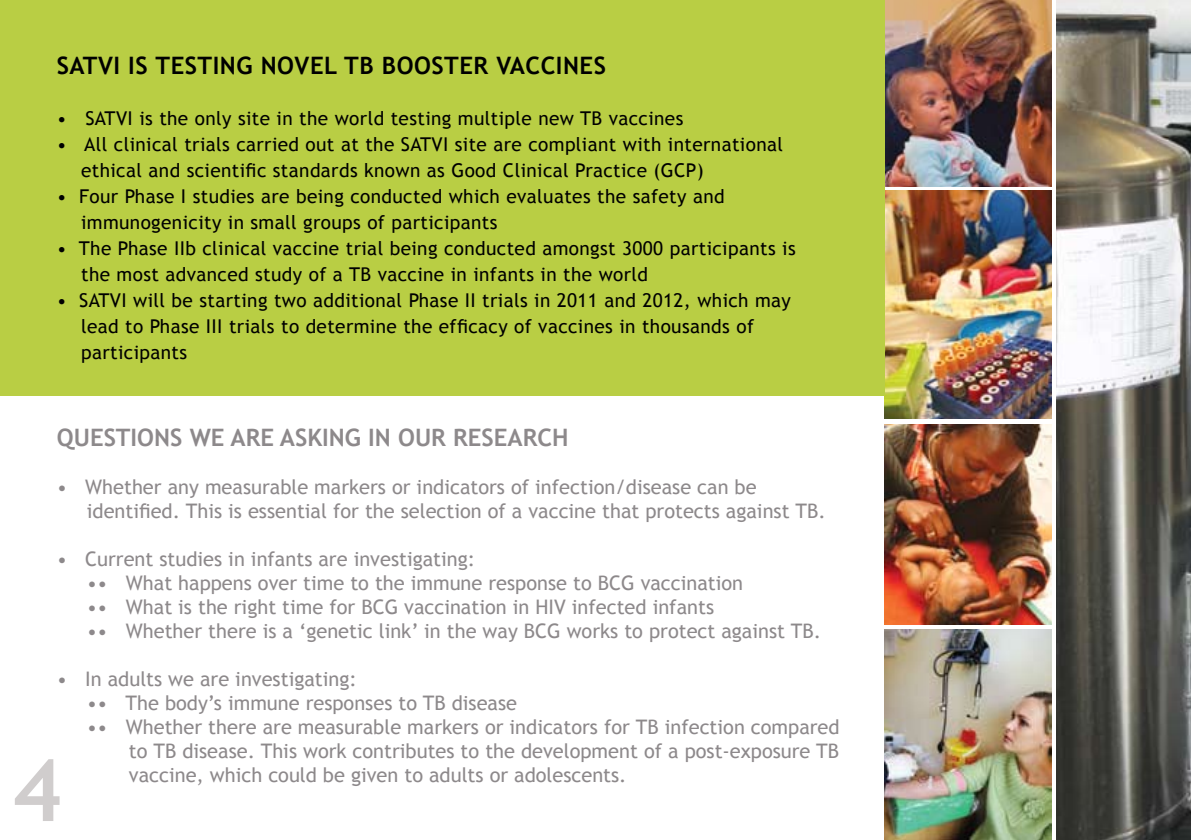
<style>
.page{position:relative;width:1191px;height:840px;background:#fff}
.page>*{position:absolute;margin:0;border:0;box-sizing:border-box;transform-origin:0 0}
.t1{font:700 86px "Trebuchet MS";color:#d0cdcd}
.t2{font:700 24px "Trebuchet MS";letter-spacing:.02em;color:#000}
.t3{font:700 24px "Trebuchet MS";color:#8d898b}
.t4{font:20px/24px "Trebuchet MS";color:#8d898b}
.t5{font:19px/26px "Trebuchet MS";letter-spacing:.02em;color:#000}
</style>
<div class="page">
<img style="left:884px;top:0;width:167px;height:186px">
<img style="left:884px;top:629px;width:167px;height:210px">
<img style="left:884px;top:424px;width:167px;height:200px">
<img style="left:884px;top:190px;width:167px;height:228px">
<img style="left:1056px;top:0;width:135px;height:839px">
<div style="left:0;top:0;width:884px;height:395px;background:#b9ce44"></div>
<p class="t2" style="left:57px;top:51px;width:551px">SATVI IS TESTING NOVEL TB BOOSTER VACCINES</p>
<p class="t5" style="left:57px;top:105px;width:628px">• SATVI is the only site in the world testing multiple new TB vaccines</p>
<p class="t5" style="left:81px;top:131px;width:703px;text-indent:-24px">• All clinical trials carried out at the SATVI site are compliant with international ethical and scientific standards known as Good Clinical Practice (GCP)</p>
<p class="t5" style="left:81px;top:183px;width:645px;text-indent:-24px">• Four Phase I studies are being conducted which evaluates the safety and immunogenicity in small groups of participants</p>
<p class="t5" style="left:81px;top:235px;width:716px;text-indent:-24px">• The Phase IIb clinical vaccine trial being conducted amongst 3000 participants is the most advanced study of a TB vaccine in infants in the world</p>
<p class="t5" style="left:81px;top:287px;width:711px;text-indent:-24px">• SATVI will be starting two additional Phase II trials in 2011 and 2012, which may lead to Phase III trials to determine the efficacy of vaccines in thousands of participants</p>
<p class="t3" style="left:57px;top:422px;width:513px">QUESTIONS WE ARE ASKING IN OU R RESEARCH</p>
<p class="t4" style="left:87px;top:475px;width:740px;text-indent:-30px">• Whether any measurable markers or indicators of infection/disease can be identified. This is essential for the selection of a vaccine that protects against TB.</p>
<p class="t4" style="left:57px;top:547px;width:420px">• Current studies in infants are investigating:</p>
<p class="t4" style="left:87px;top:571px;width:658px">•• What happens over time to the immune response to BCG vaccination</p>
<p class="t4" style="left:87px;top:595px;width:629px">•• What is the right time for BCG vaccination in HIV infected infants</p>
<p class="t4" style="left:87px;top:619px;width:736px">•• Whether there is a ‘genetic link’ in the way BCG works to protect against TB.</p>
<p class="t4" style="left:57px;top:667px;width:302px">• In adults we are investigating:</p>
<p class="t4" style="left:87px;top:691px;width:432px">•• The body’s immune responses to TB disease</p>
<p class="t4" style="left:129px;top:715px;width:712px;text-align:justify;text-indent:-42px">•• Whether there are measurable markers or indicators for TB infection compared to TB disease. This work contributes to the development of a post-exposure TB vaccine, which could be given to adults or adolescents.</p>
<h1 class="t1" style="left:12px;top:736px;width:52px">4</h1>
</div>
